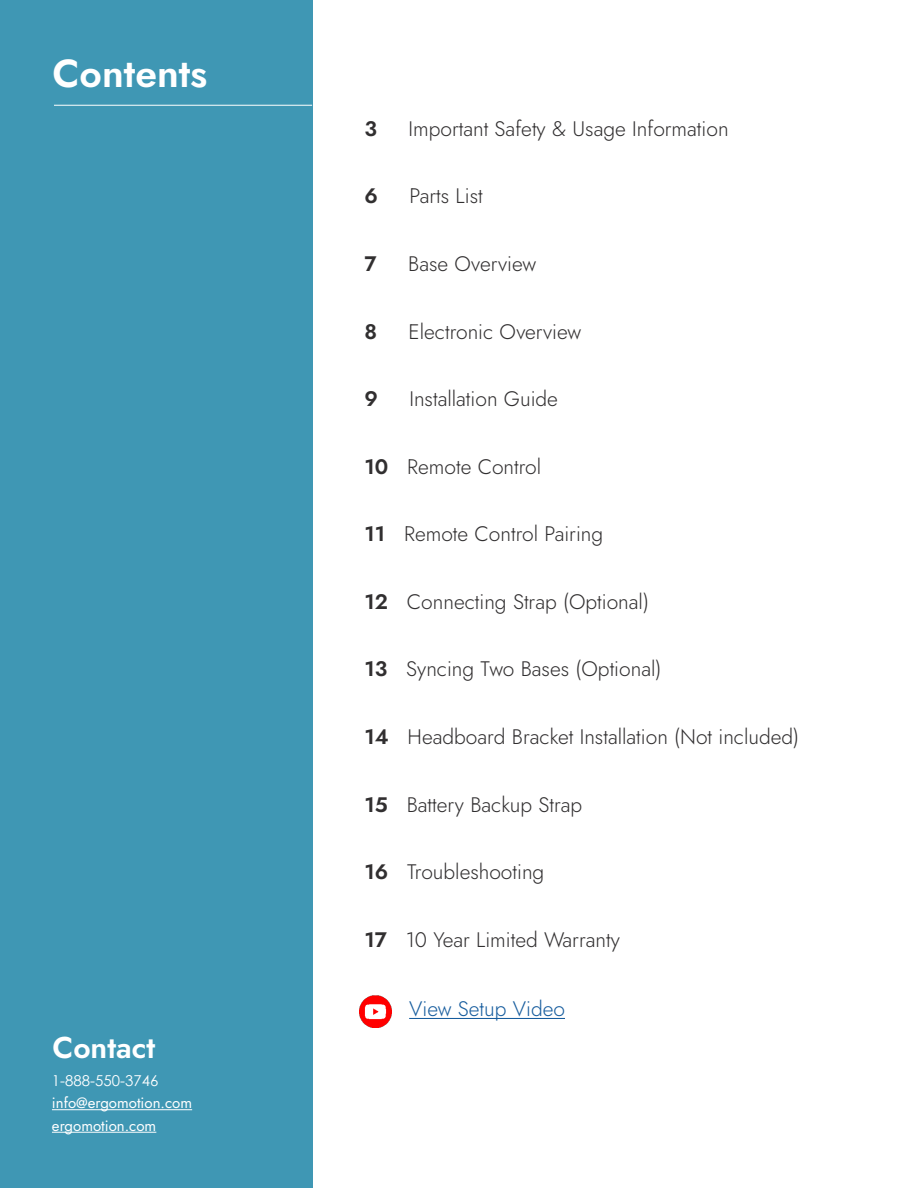
<style>
.page{position:relative;width:918px;height:1188px;background:#fff}
.page>*{position:absolute;margin:0;border:0;box-sizing:border-box;transform-origin:0 0}
.t1{font:600 39px "Jost";color:#fff}
.t2{font:600 30px "Jost";color:#fff}
.t3{font:300 21px "Jost";color:#312f30}
.t4{font:300 21px "Jost";color:#175d9e}
.t5{font:600 21px "Jost";color:#312f30}
.t6{font:15px "Jost";color:#fff}
.t7{font:15px "Century Gothic";color:#fff}
.s1{font-weight:600}
</style>
<div class="page">
<div style="left:0;top:0;width:312px;height:1188px;background:#3f97b4"></div>
<hr style="left:409px;top:1018px;width:156px;height:1px;background:#175d9e">
<hr style="left:52px;top:1109px;width:140px;height:1px;background:#fff">
<hr style="left:52px;top:1132px;width:104px;height:1px;background:#fff">
<img style="left:359px;top:996px;width:32px;height:31px">
<hr style="left:54px;top:105px;width:258px;height:1px;background:#fff">
<p class="t1" style="left:52px;top:47px;width:156px">Contents</p>
<p class="t2" style="left:52px;top:1027px;width:104px">Contact</p>
<p class="t7" style="left:52px;top:1070px;width:108px">1-888-550-3746</p>
<p class="t6" style="left:52px;top:1093px;width:142px">info@ergomotion.com</p>
<p class="t6" style="left:52px;top:1115px;width:106px">ergomotion.com</p>
<p class="t5" style="left:364px;top:114px;width:14px">3</p>
<p class="t3" style="left:409px;top:114px;width:322px">Important Safety &amp; Usage Information</p>
<p class="t5" style="left:364px;top:182px;width:15px">6</p>
<p class="t3" style="left:409px;top:182px;width:75px">Parts List</p>
<p class="t5" style="left:364px;top:249px;width:14px">7</p>
<p class="t3" style="left:408px;top:249px;width:130px">Base Overview</p>
<p class="t5" style="left:364px;top:317px;width:14px">8</p>
<p class="t3" style="left:409px;top:317px;width:174px">Electronic Overview</p>
<p class="t5" style="left:364px;top:384px;width:15px">9</p>
<p class="t3" style="left:409px;top:384px;width:150px">Installation Guide</p>
<p class="t3" style="left:364px;top:452px;width:178px"><span class="s1">10</span> Remote Control</p>
<p class="t3" style="left:364px;top:520px;width:240px"><span class="s1">11</span> Remote Control Pairing</p>
<p class="t3" style="left:364px;top:587px;width:286px"><span class="s1">12</span> Connecting Strap (Optional)</p>
<p class="t3" style="left:364px;top:655px;width:298px"><span class="s1">13</span> Syncing Two Bases (Optional)</p>
<p class="t3" style="left:364px;top:722px;width:436px"><span class="s1">14</span> Headboard Bracket Installation (Not included)</p>
<p class="t3" style="left:364px;top:790px;width:219px"><span class="s1">15</span> Battery Backup Strap</p>
<p class="t3" style="left:364px;top:857px;width:181px"><span class="s1">16</span> Troubleshooting</p>
<p class="t3" style="left:364px;top:925px;width:257px"><span class="s1">17</span> 10 Year Limited Warranty</p>
<p class="t4" style="left:409px;top:995px;width:157px">View Setup Video</p>
</div>
